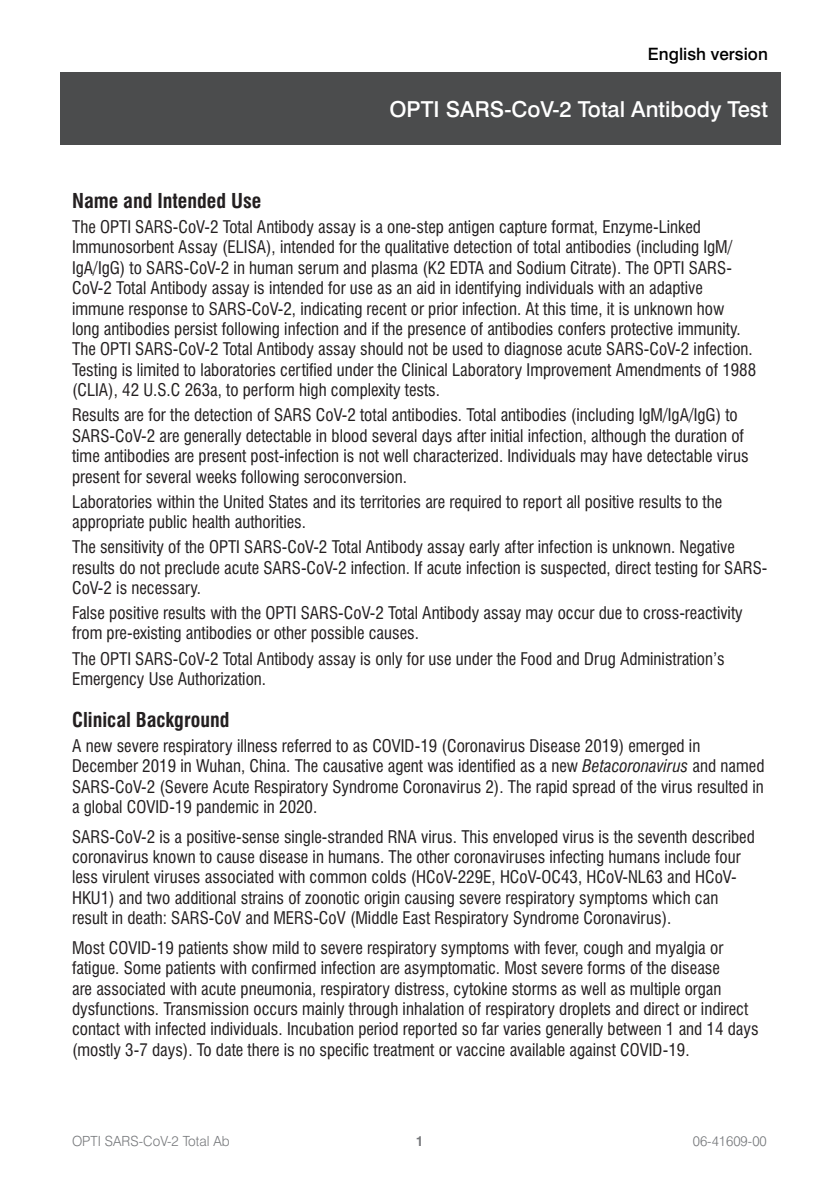
<style>
.page{position:relative;width:840px;height:1191px;background:#fff}
.page>*{position:absolute;margin:0;border:0;box-sizing:border-box;transform-origin:0 0}
.Section_Header{font:500 22px "Swiss 721 BT";color:#fff}
.Subhead{font:700 condensed 20px "Swiss 721 BT";color:#231f20}
.Body_Text{font:condensed 17px/20.4px "Swiss 721 BT";color:#231f20}
.t1{font:500 17px "Swiss 721 BT";color:#000}
.t2{font:300 14px "Swiss 721 BT";color:#76787b}
.t3{font:700 14px "Swiss 721 BT";color:#76787b}
.s1{font-style:italic}
</style>
<div class="page">
<div style="left:60px;top:72px;width:720px;height:72px;background:#4b4c4d"></div>
<p class="t1" style="left:647px;top:43px;width:121px">English version</p>
<p class="Section_Header" style="left:389px;top:96px;width:380px">OPTI SARS-CoV-2 Total Antibody Test</p>
<p class="Subhead" style="left:72px;top:189px;width:191px">Name and Intended Use</p>
<p class="Body_Text" style="left:72px;top:216px;width:685px">The OPTI SARS-CoV-2 Total Antibody assay is a one-step antigen capture format, Enzyme-Linked Immunosorbent Assay (ELISA), intended for the qualitative detection of total antibodies (including IgM/ IgA/IgG) to SARS-CoV-2 in human serum and plasma (K2 EDTA and Sodium Citrate). The OPTI SARS-CoV-2 Total Antibody assay is intended for use as an aid in identifying individuals with an adaptive immune response to SARS-CoV-2, indicating recent or prior infection. At this time, it is unknown how long antibodies persist following infection and if the presence of antibodies confers protective immunity.<br>The OPTI SARS-CoV-2 Total Antibody assay should not be used to diagnose acute SARS-CoV-2 infection.<br>Testing is limited to laboratories certified under the Clinical Laboratory Improvement Amendments of 1988 (CLIA), 42 U.S.C 263a, to perform high complexity tests.</p>
<p class="Body_Text" style="left:72px;top:405px;width:677px">Results are for the detection of SARS CoV-2 total antibodies. Total antibodies (including IgM/IgA/IgG) to SARS-CoV-2 are generally detectable in blood several days after initial infection, although the duration of time antibodies are present post-infection is not well characterized. Individuals may have detectable virus present for several weeks following seroconversion.</p>
<p class="Body_Text" style="left:72px;top:491px;width:651px">Laboratories within the United States and its territories are required to report all positive results to the appropriate public health authorities.</p>
<p class="Body_Text" style="left:72px;top:537px;width:696px">The sensitivity of the OPTI SARS-CoV-2 Total Antibody assay early after infection is unknown. Negative results do not preclude acute SARS-CoV-2 infection. If acute infection is suspected, direct testing for SARS-<br>CoV-2 is necessary.</p>
<p class="Body_Text" style="left:72px;top:602px;width:671px">False positive results with the OPTI SARS-CoV-2 Total Antibody assay may occur due to cross-reactivity from pre-existing antibodies or other possible causes.</p>
<p class="Body_Text" style="left:72px;top:648px;width:653px">The OPTI SARS-CoV-2 Total Antibody assay is only for use under the Food and Drug Administration’s<br>Emergency Use Authorization.</p>
<p class="Subhead" style="left:72px;top:707px;width:159px">Clinical Background</p>
<p class="Body_Text" style="left:72px;top:735px;width:693px">A new severe respiratory illness referred to as COVID-19 (Coronavirus Disease 2019) emerged in December 2019 in Wuhan, China. The causative agent was identified as a new <span class="s1">Betacoronavirus</span> and named SARS-CoV-2 (Severe Acute Respiratory Syndrome Coronavirus 2). The rapid spread of the virus resulted in a global COVID-19 pandemic in 2020.</p>
<p class="Body_Text" style="left:72px;top:826px;width:684px">SARS-CoV-2 is a positive-sense single-stranded RNA virus. This enveloped virus is the seventh described coronavirus known to cause disease in humans. The other coronaviruses infecting humans include four less virulent viruses associated with common colds (HCoV-229E, HCoV-OC43, HCoV-NL63 and HCoV-HKU1) and two additional strains of zoonotic origin causing severe respiratory symptoms which can result in death: SARS-CoV and MERS-CoV (Middle East Respiratory Syndrome Coronavirus).</p>
<p class="Body_Text" style="left:72px;top:937px;width:687px">Most COVID-19 patients show mild to severe respiratory symptoms with fever, cough and myalgia or fatigue. Some patients with confirmed infection are asymptomatic. Most severe forms of the disease<br>are associated with acute pneumonia, respiratory distress, cytokine storms as well as multiple organ dysfunctions. Transmission occurs mainly through inhalation of respiratory droplets and direct or indirect contact with infected individuals. Incubation period reported so far varies generally between 1 and 14 days (mostly 3-7 days). To date there is no specific treatment or vaccine available against COVID-19.</p>
<p class="t2" style="left:72px;top:1132px;width:159px">OPTI SARS-CoV-2 Total Ab</p>
<p class="t3" style="left:416px;top:1132px;width:9px">1</p>
<p class="t2" style="left:692px;top:1132px;width:75px">06-41609-00</p>
</div>
